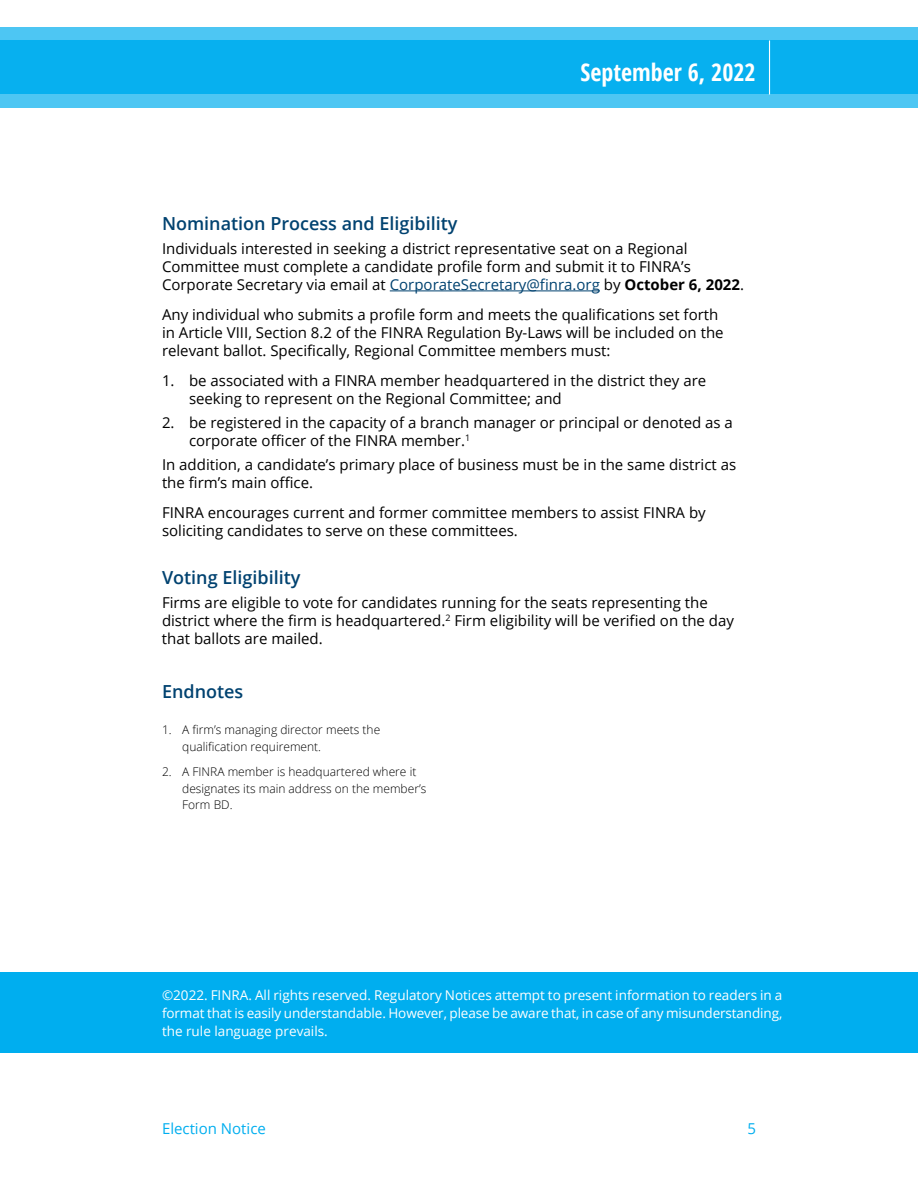
<style>
.page{position:relative;width:918px;height:1188px;background:#fff}
.page>*{position:absolute;margin:0;border:0;box-sizing:border-box;transform-origin:0 0}
.t1{font:700 24px "Open Sans Condensed";color:#fff}
.t2{font:600 18px "Open Sans";color:#004270}
.t3{font:15px/18px "Open Sans";color:#000}
.t4{font:15px "Open Sans";color:#00aeef}
.t5{font:13.5px/18px "Open Sans";letter-spacing:-.01em;color:#fff;text-align:justify}
.t6{font:300 12px/16.5px "Open Sans";color:#000}
.s1{color:#004270}
.s2{font-weight:700}
</style>
<div class="page">
<hr style="left:390px;top:291px;width:210px;height:1px;background:#004270">
<div style="left:0;top:972px;width:918px;height:81px;background:#00aeef"></div>
<svg style="left:0;top:27px;width:918px;height:81px;background:#1eb7f0"></svg>
<hr style="left:769px;top:40px;width:1px;height:54px;background:#fff">
<h1 class="t1" style="left:581px;top:55px;width:177px">September 6, 2022</h1>
<p class="t2" style="left:162px;top:211px;width:297px">Nomination Process and Eligibility</p>
<p class="t3" style="left:162px;top:239px;width:584px">Individuals interested in seeking a district representative seat on a Regional<br>Committee must complete a candidate profile form and submit it to FINRA’s<br>Corporate Secretary via email at <span class="s1">CorporateSecretary@finra.org</span> by <span class="s2">October 6, 2022</span>.</p>
<p class="t3" style="left:162px;top:305px;width:563px">Any individual who submits a profile form and meets the qualifications set forth in Article VIII, Section 8.2 of the FINRA Regulation By-Laws will be included on the relevant ballot. Specifically, Regional Committee members must:</p>
<p class="t3" style="left:189px;top:371px;width:519px;text-indent:-27px">1. be associated with a FINRA member headquartered in the district they are seeking to represent on the Regional Committee; and</p>
<p class="t3" style="left:189px;top:413px;width:545px;text-indent:-27px">2. be registered in the capacity of a branch manager or principal or denoted as a corporate officer of the FINRA member.<sup>1</sup></p>
<p class="t3" style="left:162px;top:455px;width:576px">In addition, a candidate’s primary place of business must be in the same district as the firm’s main office.</p>
<p class="t3" style="left:162px;top:503px;width:545px">FINRA encourages current and former committee members to assist FINRA by soliciting candidates to serve on these committees.</p>
<p class="t2" style="left:162px;top:565px;width:140px">Voting Eligibility</p>
<p class="t3" style="left:162px;top:593px;width:574px">Firms are eligible to vote for candidates running for the seats representing the district where the firm is headquartered.<sup>2</sup> Firm eligibility will be verified on the day that ballots are mailed.</p>
<p class="t2" style="left:162px;top:679px;width:83px">Endnotes</p>
<p class="t6" style="left:182px;top:721px;width:200px;text-indent:-20px">1. A firm’s managing director meets the qualification requirement.</p>
<p class="t6" style="left:182px;top:763px;width:246px;text-indent:-20px">2. A FINRA member is headquartered where it designates its main address on the member’s<br>Form BD.</p>
<p class="t5" style="left:162px;top:985px;width:622px">©2022. FINRA. All rights reserved. Regulatory Notices attempt to present information to readers in a format that is easily understandable. However, please be aware that, in case of any misunderstanding, the rule language prevails.</p>
<p class="t4" style="left:162px;top:1118px;width:105px">Election Notice</p>
<p class="t4" style="left:747px;top:1118px;width:10px">5</p>
</div>
